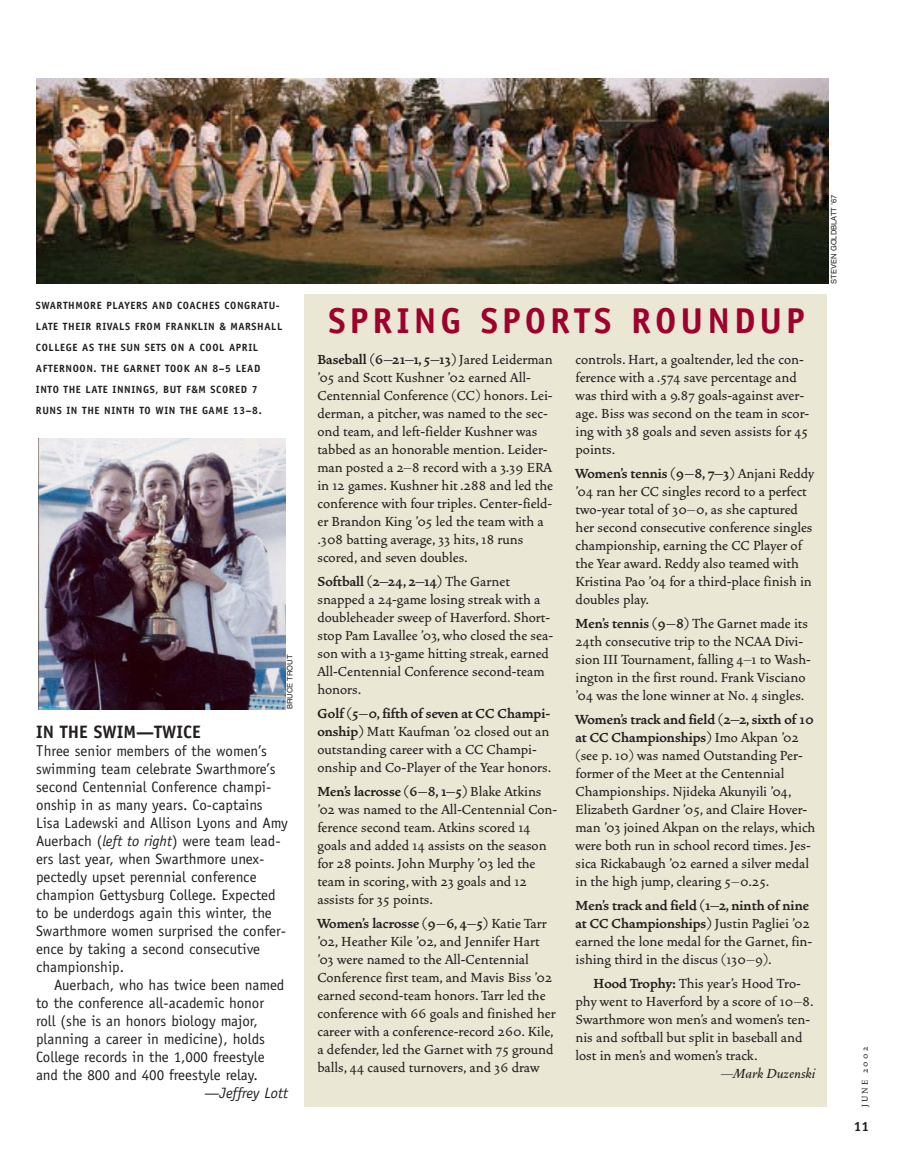
<style>
.page{position:relative;width:905px;height:1175px;background:#fff}
.page>*{position:absolute;margin:0;border:0;box-sizing:border-box;transform-origin:0 0}
.t1{font:700 36px "Officina Sans";letter-spacing:.11em;color:#9e012e}
.t2{font:700 18px "Officina Sans";color:#231f20}
.t3{font:500 16.5px/18px "Vendetta";color:#231f20}
.t4{font:italic 500 16.5px "Vendetta";color:#231f20}
.t5{font:15px/18px "Officina Sans";color:#231f20}
.t6{font:italic 15px "Officina Sans";color:#231f20}
.t7{font:700 13.5px "Officina Sans";color:#231f20}
.t8{font:700 10.5px/21px "Officina Sans";letter-spacing:.055em;color:#231f20}
.t9{font:500 10.5px "Vendetta";letter-spacing:.21em;color:#231f20}
.t10{font:7.5px "Helvetica";color:#231f20}
.s1{font-size:15.75px}
.s2{font-style:italic}
.s3{font-weight:700}
</style>
<div class="page">
<div style="left:304px;top:294px;width:523px;height:813px;background:#eae8d4"></div>
<img style="left:38px;top:439px;width:247px;height:270px">
<img style="left:36px;top:79px;width:792px;height:205px">
<p class="t8" style="left:36px;top:295px;width:248px">SWARTHMORE PLAYERS AND COACHES CONGRATU-LATE THEIR RIVALS FROM FRANKLIN &amp; MARSHALL COLLEGE AS THE SUN SETS ON A COOL APRIL AFTERNOON. THE GARNET TOOK AN 8–5 LEAD INTO THE LATE INNINGS, BUT F&amp;M SCORED 7<br>RUNS IN THE NINTH TO WIN THE GAME 13–8.</p>
<p class="t10" style="left:283px;top:709px;width:56px;rotate:-90deg">BRUCE TROUT</p>
<p class="t2" style="left:36px;top:721px;width:166px">IN THE SWIM—TWICE</p>
<p class="t5" style="left:36px;top:742px;width:253px"><span class="s1">T</span>hree senior members of the women’s swimming team celebrate Swarthmore’s second Centennial Conference champi&shy;onship in as many years. Co-captains Lisa Ladewski and Allison Lyons and Amy Auerbach (<span class="s2">left to right</span>) were team lead&shy;ers last year, when Swarthmore unex&shy;pectedly upset perennial conference champion Gettysburg College. Expected to be underdogs again this winter, the Swarthmore women surprised the confer&shy;ence by taking a second consecutive championship.</p>
<p class="t5" style="left:36px;top:976px;width:250px;text-indent:18px">Auerbach, who has twice been named to the conference all-academic honor roll (she is an honors biology major, planning a career in medicine), holds College records in the 1,000 freestyle and the 800 and 400 freestyle relay.</p>
<p class="t6" style="left:204px;top:1084px;width:85px">—Jeffrey Lott</p>
<h1 class="t1" style="left:328px;top:298px;width:478px">SPRING SPORTS ROUNDUP</h1>
<p class="t3" style="left:317px;top:350px;width:237px"><span class="s3">Baseball (6–21–1, 5–13)</span> Jared Leiderman ’05 and Scott Kushner ’02 earned All-Centennial Conference (CC) honors. Lei&shy;derman, a pitcher, was named to the sec&shy;ond team, and left-fielder Kushner was tabbed as an honorable mention. Leider&shy;man posted a 2–8 record with a 3.39 ERA in 12 games. Kushner hit .288 and led the conference with four triples. Center-field&shy;er Brandon King ’05 led the team with a .308 batting average, 33 hits, 18 runs scored, and seven doubles.</p>
<p class="t3" style="left:317px;top:572px;width:237px"><span class="s3">Softball (2–24, 2–14)</span> The Garnet snapped a 24-game losing streak with a doubleheader sweep of Haverford. Short&shy;stop Pam Lavallee ’03, who closed the sea&shy;son with a 13-game hitting streak, earned All-Centennial Conference second-team honors.</p>
<p class="t3" style="left:317px;top:704px;width:235px"><span class="s3">Golf (5–0, fifth of seven at CC Champi&shy;onship)</span> Matt Kaufman ’02 closed out an outstanding career with a CC Champi&shy;onship and Co-Player of the Year honors.</p>
<p class="t3" style="left:317px;top:782px;width:241px"><span class="s3">Men’s lacrosse (6–8, 1–5)</span> Blake Atkins ’02 was named to the All-Centennial Con&shy;ference second team. Atkins scored 14 goals and added 14 assists on the season for 28 points. John Murphy ’03 led the team in scoring, with 23 goals and 12 assists for 35 points.</p>
<p class="t3" style="left:317px;top:914px;width:240px"><span class="s3">Women’s lacrosse (9–6, 4–5)</span> Katie Tarr ’02, Heather Kile ’02, and Jennifer Hart ’03 were named to the All-Centennial Conference first team, and Mavis Biss ’02 earned second-team honors. Tarr led the conference with 66 goals and finished her career with a conference-record 260. Kile, a defender, led the Garnet with 75 ground balls, 44 caused turnovers, and 36 draw</p>
<p class="t3" style="left:575px;top:350px;width:235px">controls. Hart, a goaltender, led the con&shy;ference with a .574 save percentage and was third with a 9.87 goals-against aver&shy;age. Biss was second on the team in scor&shy;ing with 38 goals and seven assists for 45 points.</p>
<p class="t3" style="left:575px;top:464px;width:240px"><span class="s3">Women’s tennis (9–8, 7–3)</span> Anjani Reddy ’04 ran her CC singles record to a perfect two-year total of 30–0, as she captured her second consecutive conference singles championship, earning the CC Player of the Year award. Reddy also teamed with Kristina Pao ’04 for a third-place finish in doubles play.</p>
<p class="t3" style="left:575px;top:614px;width:237px"><span class="s3">Men’s tennis (9–8)</span> The Garnet made its 24th consecutive trip to the NCAA Divi&shy;sion III Tournament, falling 4–1 to Wash&shy;ington in the first round. Frank Visciano ’04 was the lone winner at No. 4 singles.</p>
<p class="t3" style="left:575px;top:710px;width:241px"><span class="s3">Women’s track and field (2–2, sixth of 10 at CC Championships)</span> Imo Akpan ’02 (see p. 10) was named Outstanding Per&shy;former of the Meet at the Centennial Championships. Njideka Akunyili ’04, Elizabeth Gardner ’05, and Claire Hover&shy;man ’03 joined Akpan on the relays, which were both run in school record times. Jes&shy;sica Rickabaugh ’02 earned a silver medal in the high jump, clearing 5–0.25.</p>
<p class="t3" style="left:575px;top:896px;width:238px"><span class="s3">Men’s track and field (1–2, ninth of nine at CC Championships)</span> Justin Pagliei ’02 earned the lone medal for the Garnet, fin&shy;ishing third in the discus (130–9).</p>
<p class="t3" style="left:575px;top:974px;width:240px;text-indent:18px"><span class="s3">Hood Trophy:</span> This year’s Hood Tro&shy;phy went to Haverford by a score of 10–8.<br>Swarthmore won men’s and women’s ten&shy;nis and softball but split in baseball and lost in men’s and women’s track.</p>
<p class="t4" style="left:720px;top:1065px;width:96px">—Mark Duzenski</p>
<p class="t10" style="left:827px;top:284px;width:90px;rotate:-90deg">STEVEN GOLDBLATT ʼ67</p>
<p class="t9" style="left:859px;top:1107px;width:62px;rotate:-90deg">JUNE 2002</p>
<p class="t7" style="left:853px;top:1117px;width:17px">11</p>
</div>
